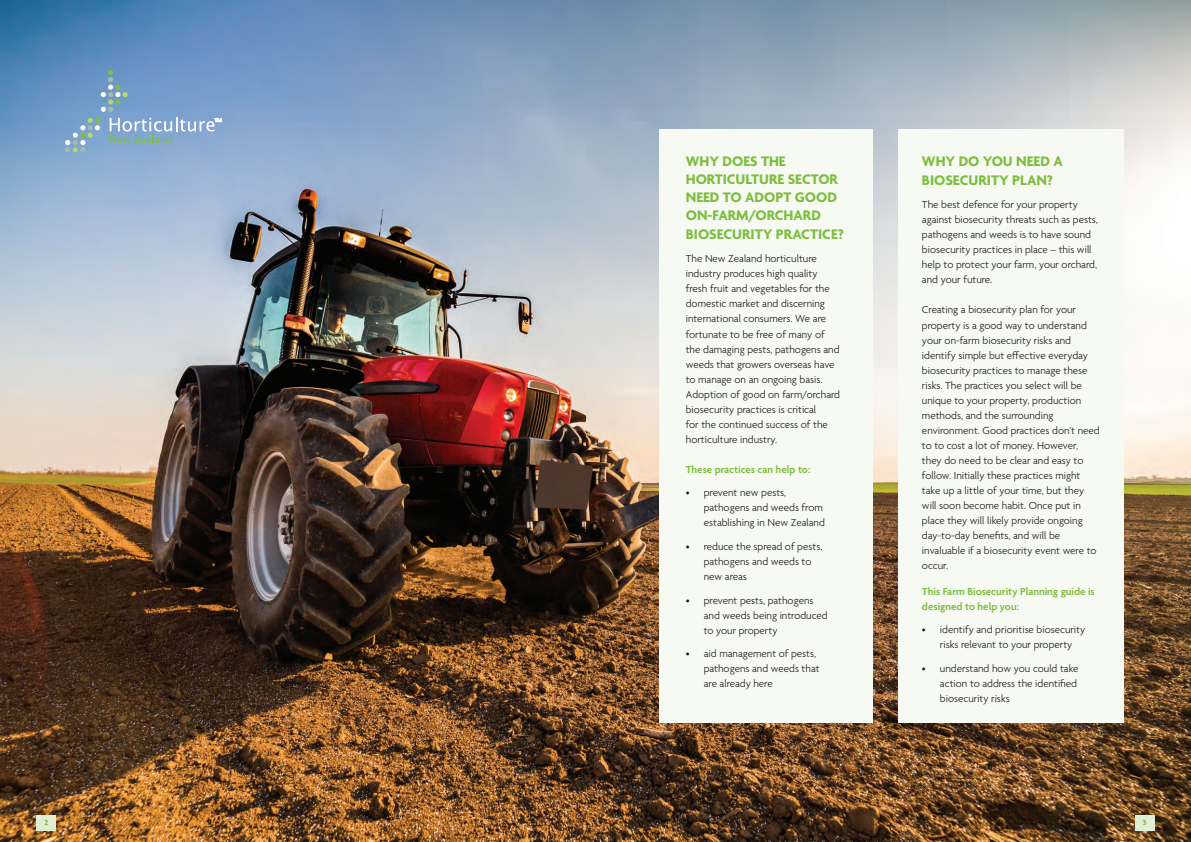
<style>
.page{position:relative;width:1191px;height:842px;background:#fff}
.page>*{position:absolute;margin:0;border:0;box-sizing:border-box;transform-origin:0 0}
.t1{font:700 15px/18.3px "Agenda";color:#7fbd41}
.t2{font:300 11px/15px "Agenda";color:#231f20}
.t3{font:600 11px/15px "Agenda";color:#7fbd41}
.t4{font:700 8px "Agenda";color:#7fbd41}
</style>
<div class="page">
<img style="left:0;top:0;width:587px;height:842px">
<div style="left:37px;top:815px;width:19px;height:15px;background:#e2eed3"></div>
<svg style="left:65px;top:70px;width:157px;height:82px"></svg>
<img style="left:587px;top:0;width:604px;height:842px">
<div style="left:898px;top:130px;width:225px;height:593px;background:#f7faf3"></div>
<div style="left:659px;top:130px;width:213px;height:593px;background:#f7faf3"></div>
<div style="left:1134px;top:815px;width:20px;height:15px;background:#e2eed3"></div>
<p class="t4" style="left:45px;top:818px;width:5px">2</p>
<p class="t1" style="left:686px;top:153px;width:160px">WHY DOES THE<br>HORTICULTURE SECTOR<br>NEED TO ADOPT GOOD<br>ON-FARM/ORCHARD<br>BIOSECURITY PRACTICE?</p>
<p class="t2" style="left:686px;top:252px;width:156px">The New Zealand horticulture industry produces high quality fresh fruit and vegetables for the domestic market and discerning international consumers. We are fortunate to be free of many of the damaging pests, pathogens and weeds that growers overseas have to manage on an ongoing basis.<br>Adoption of good on farm/orchard biosecurity practices is critical<br>for the continued success of the horticulture industry.</p>
<p class="t3" style="left:686px;top:463px;width:126px">These practices can help to:</p>
<p class="t2" style="left:704px;top:486px;width:123px;text-indent:-18px">• prevent new pests, pathogens and weeds from establishing in New Zealand</p>
<p class="t2" style="left:704px;top:540px;width:120px;text-indent:-18px">• reduce the spread of pests, pathogens and weeds to new areas</p>
<p class="t2" style="left:704px;top:593px;width:125px;text-indent:-18px">• prevent pests, pathogens and weeds being introduced to your property</p>
<p class="t2" style="left:704px;top:647px;width:117px;text-indent:-18px">• aid management of pests, pathogens and weeds that are already here</p>
<p class="t1" style="left:922px;top:152px;width:142px;line-height:19.2px">WHY DO YOU NEED A<br>BIOSECURITY PLAN?</p>
<p class="t2" style="left:922px;top:198px;width:177px">The best defence for your property against biosecurity threats such as pests, pathogens and weeds is to have sound biosecurity practices in place – this will help to protect your farm, your orchard, and your future.</p>
<p class="t2" style="left:922px;top:303px;width:179px">Creating a biosecurity plan for your property is a good way to understand your on-farm biosecurity risks and identify simple but effective everyday biosecurity practices to manage these risks. The practices you select will be unique to your property, production methods, and the surrounding environment. Good practices don’t need to to cost a lot of money. However, they do need to be clear and easy to follow. Initially these practices might take up a little of your time, but they will soon become habit. Once put in place they will likely provide ongoing day-to-day benefits, and will be invaluable if a biosecurity event were to occur.</p>
<p class="t3" style="left:922px;top:584px;width:174px">This Farm Biosecurity Planning guide is designed to help you:</p>
<p class="t2" style="left:922px;top:623px;width:165px;text-align:center">• identify and prioritise biosecurity risks relevant to your property</p>
<p class="t2" style="left:940px;top:661px;width:140px;text-indent:-18px">• understand how you could take action to address the identified biosecurity risks</p>
<p class="t4" style="left:1142px;top:818px;width:5px">3</p>
</div>
